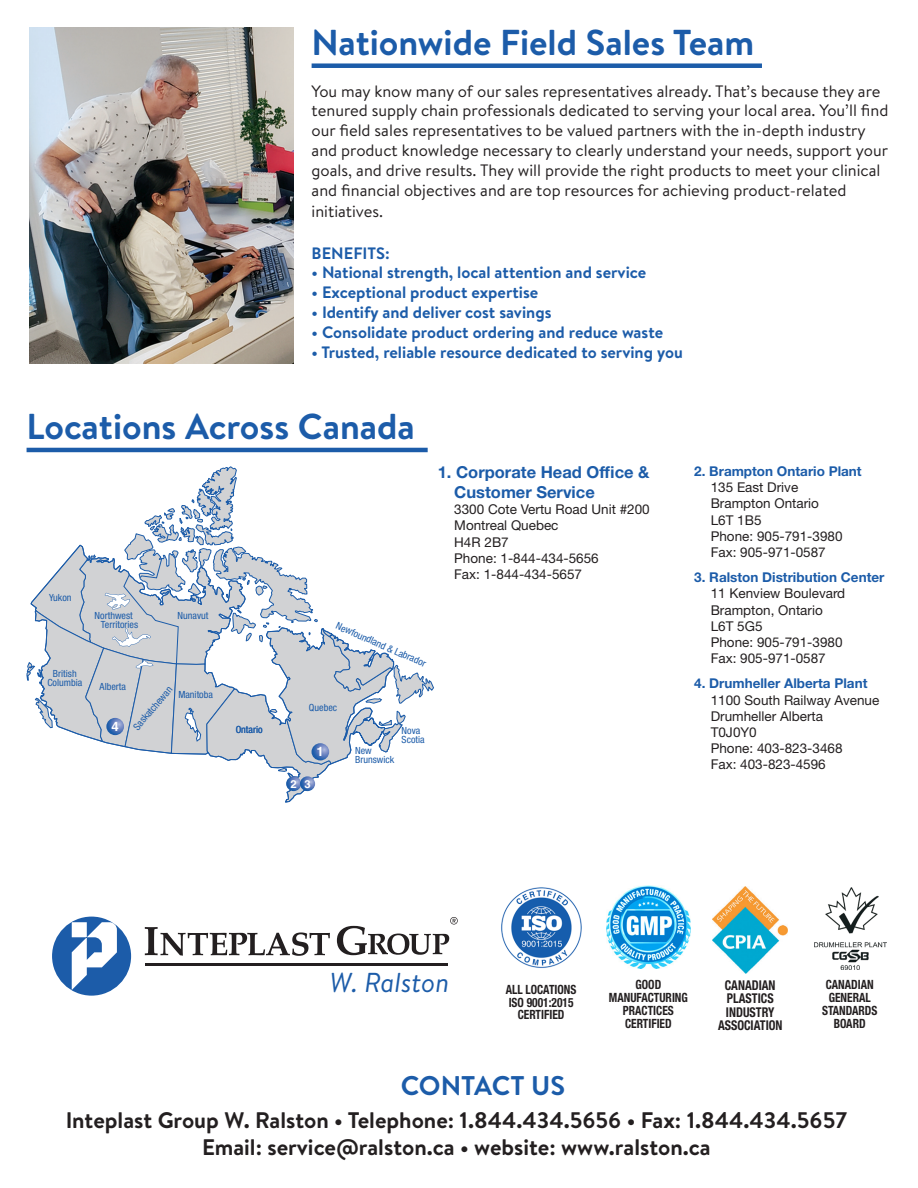
<style>
.page{position:relative;width:918px;height:1188px;background:#fff}
.page>*{position:absolute;margin:0;border:0;box-sizing:border-box;transform-origin:0 0}
.t1{font:700 36px "Brandon Text";color:#1c5ca9}
.t2{font:italic 27.3px "Brandon Text";color:#1c5ca9}
.t3{font:700 27px "Brandon Text";color:#1c5ca9}
.t4{font:700 22.5px "Brandon Text";color:#231f20}
.t5{font:16.5px/19.8px "Brandon Text";color:#231f20}
.t6{font:700 16.5px "Brandon Text";color:#1c5ca9}
.t7{font:700 16.5px/19.8px "Helvetica Neue LT Std";color:#1c5ca9}
.t8{font:13.5px "Helvetica Neue LT Std";color:#231f20}
.t9{font:700 13.5px "Helvetica Neue LT Std";color:#1c5ca9}
.t10{font:700 condensed 13.5px/13.5px "Helvetica Neue LT Std";color:#231f20;scale:.9 1}
.t11{font:700 12.9px "Helvetica";color:#fff}
.t12{font:700 condensed 12.75px/12.8px "Helvetica Neue LT Std";color:#231f20;text-align:center;scale:.9 1}
.t13{font:700 11.1px "Helvetica";color:#fff}
.t14{font:condensed 10.05px "Helvetica Neue";color:#1c5ca9}
.t15{font:condensed 9.9px/9.3px "Helvetica Neue";color:#1c5ca9}
</style>
<div class="page">
<img style="left:29px;top:27px;width:265px;height:336px">
<hr style="left:145px;top:963px;width:303px;height:2px;background:#231f20">
<svg style="left:145px;top:927px;width:185px;height:29px"></svg>
<svg style="left:337px;top:917px;width:121px;height:38px"></svg>
<div style="left:52px;top:917px;width:79px;height:79px;background:#1c5ca9;border-radius:50%"></div>
<svg style="left:72px;top:922px;width:45px;height:68px"></svg>
<svg style="left:27px;top:466px;width:407px;height:336px"></svg>
<svg style="left:312px;top:743px;width:17px;height:17px"></svg>
<svg style="left:286px;top:776px;width:15px;height:15px"></svg>
<svg style="left:300px;top:776px;width:15px;height:15px"></svg>
<svg style="left:106px;top:718px;width:18px;height:17px"></svg>
<img style="left:501px;top:887px;width:81px;height:81px">
<img style="left:607px;top:885px;width:83px;height:83px">
<img style="left:713px;top:886px;width:75px;height:87px">
<img style="left:814px;top:887px;width:72px;height:83px">
<div style="left:312px;top:63px;width:450px;height:5px;background:#1c5ca9"></div>
<hr style="left:27px;top:448px;width:401px;height:4px;background:#1c5ca9">
<p class="t1" style="left:312px;top:18px;width:444px">Nationwide Field Sales Team</p>
<p class="t5" style="left:312px;top:80px;width:578px">You may know many of our sales representatives already. That’s because they are tenured supply chain professionals dedicated to serving your local area. You’ll find our field sales representatives to be valued partners with the in-depth industry and product knowledge necessary to clearly understand your needs, support your goals, and drive results. They will provide the right products to meet your clinical and financial objectives and are top resources for achieving product-related</p>
<p class="t5" style="left:312px;top:201px;width:73px">initiatives.</p>
<p class="t6" style="left:312px;top:241px;width:80px">BENEFITS:</p>
<p class="t6" style="left:312px;top:261px;width:336px">• National strength, local attention and service</p>
<p class="t6" style="left:312px;top:281px;width:228px">• Exceptional product expertise</p>
<p class="t6" style="left:312px;top:301px;width:241px">• Identify and deliver cost savings</p>
<p class="t6" style="left:312px;top:321px;width:353px">• Consolidate product ordering and reduce waste</p>
<p class="t6" style="left:312px;top:340px;width:373px">• Trusted, reliable resource dedicated to serving you</p>
<p class="t1" style="left:27px;top:402px;width:390px">Locations Across Canada</p>
<p class="t15" style="left:49px;top:593px;width:24px">Yukon</p>
<p class="t15" style="left:101px;top:611px;width:39px;text-indent:-6px">Northwest<br>Territories</p>
<p class="t15" style="left:178px;top:611px;width:32px">Nunavut</p>
<p class="t15" style="left:47px;top:668px;width:36px;text-align:center">British<br>Columbia</p>
<p class="t15" style="left:100px;top:682px;width:28px">Alberta</p>
<p class="t14" style="left:131px;top:724px;width:55px;rotate:-49deg">Saskatchewan</p>
<p class="t15" style="left:178px;top:690px;width:36px">Manitoba</p>
<p class="t11" style="left:112px;top:716px;width:9px">4</p>
<p class="t15" style="left:236px;top:725px;width:28px">Ontario</p>
<p class="t15" style="left:338px;top:621px;width:99px;rotate:23deg">Newfoundland &amp; Labrador</p>
<p class="t15" style="left:309px;top:703px;width:30px">Quebec</p>
<p class="t11" style="left:317px;top:742px;width:9px">1</p>
<p class="t13" style="left:291px;top:775px;width:22px">2 3</p>
<p class="t15" style="left:402px;top:726px;width:25px">Nova<br>Scotia</p>
<p class="t15" style="left:355px;top:746px;width:41px">New<br>Brunswick</p>
<p class="t7" style="left:454px;top:462px;width:197px;text-indent:-16px">1. Corporate Head Office &amp;<br>Customer Service</p>
<p class="t8" style="left:454px;top:501px;width:197px">3300 Cote Vertu Road Unit #200</p>
<p class="t8" style="left:454px;top:518px;width:106px">Montreal Quebec</p>
<p class="t8" style="left:454px;top:534px;width:56px">H4R 2B7</p>
<p class="t8" style="left:454px;top:550px;width:146px">Phone: 1-844-434-5656</p>
<p class="t8" style="left:454px;top:566px;width:129px">Fax: 1-844-434-5657</p>
<p class="t9" style="left:694px;top:463px;width:169px">2. Brampton Ontario Plant</p>
<p class="t8" style="left:711px;top:479px;width:89px">135 East Drive</p>
<p class="t8" style="left:711px;top:496px;width:110px">Brampton Ontario</p>
<p class="t8" style="left:711px;top:512px;width:52px">L6T 1B5</p>
<p class="t8" style="left:711px;top:528px;width:133px">Phone: 905-791-3980</p>
<p class="t8" style="left:711px;top:544px;width:117px">Fax: 905-971-0587</p>
<p class="t9" style="left:694px;top:569px;width:192px">3. Ralston Distribution Center</p>
<p class="t8" style="left:711px;top:586px;width:136px">11 Kenview Boulevard</p>
<p class="t8" style="left:711px;top:602px;width:114px">Brampton, Ontario</p>
<p class="t8" style="left:711px;top:618px;width:53px">L6T 5G5</p>
<p class="t8" style="left:711px;top:634px;width:133px">Phone: 905-791-3980</p>
<p class="t8" style="left:711px;top:650px;width:117px">Fax: 905-971-0587</p>
<p class="t9" style="left:694px;top:675px;width:175px">4. Drumheller Alberta Plant</p>
<p class="t8" style="left:711px;top:692px;width:170px">1100 South Railway Avenue</p>
<p class="t8" style="left:711px;top:708px;width:114px">Drumheller Alberta</p>
<p class="t8" style="left:711px;top:724px;width:48px">T0J0Y0</p>
<p class="t8" style="left:711px;top:740px;width:133px">Phone: 403-823-3468</p>
<p class="t8" style="left:711px;top:757px;width:117px">Fax: 403-823-4596</p>
<p class="t2" style="left:330px;top:963px;width:121px">W. Ralston</p>
<p class="t12" style="left:506px;top:983px;width:80px">ALL LOCATIONS<br>ISO 9001:2015<br>CERTIFIED</p>
<p class="t12" style="left:609px;top:978px;width:89px">GOOD<br>MANUFACTURING<br>PRACTICES<br>CERTIFIED</p>
<p class="t10" style="left:725px;top:978px;width:58px">CANADIAN</p>
<p class="t10" style="left:726px;top:991px;width:56px">PLASTICS<br>INDUSTRY</p>
<p class="t10" style="left:718px;top:1018px;width:73px">ASSOCIATION</p>
<p class="t3" style="left:401px;top:1066px;width:166px">CONTACT US</p>
<p class="t12" style="left:822px;top:978px;width:63px">CANADIAN<br>GENERAL<br>STANDARDS<br>BOARD</p>
<p class="t4" style="left:66px;top:1105px;width:783px">Inteplast Group W. Ralston • Telephone: 1.844.434.5656 • Fax: 1.844.434.5657</p>
<p class="t4" style="left:202px;top:1132px;width:510px">Email: service@ralston.ca • website: www.ralston.ca</p>
</div>
